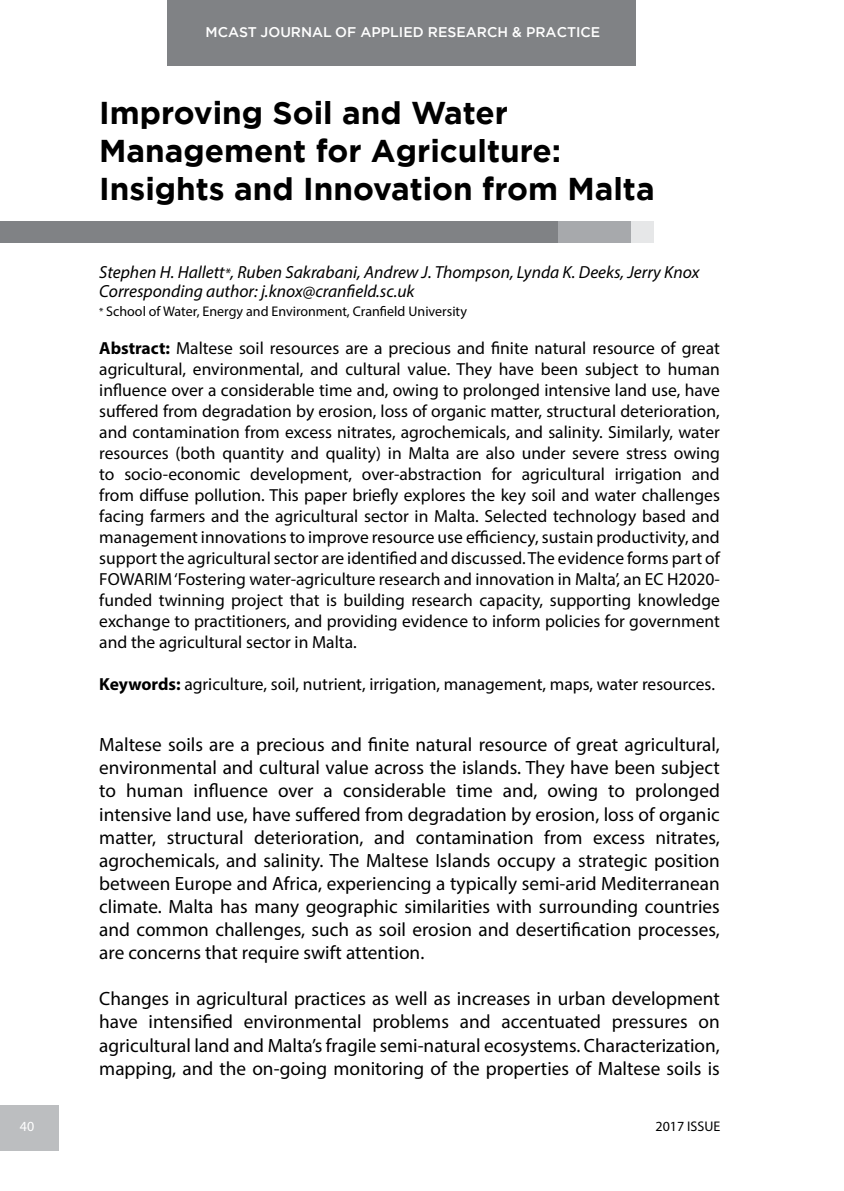
<style>
.page{position:relative;width:844px;height:1191px;background:#fff}
.page>*{position:absolute;margin:0;border:0;box-sizing:border-box;transform-origin:0 0}
.t1{font:700 31.5px/37.8px "Gotham";color:#000}
.t2{font:19.25px/23.1px "Myriad Pro";color:#000;text-align:justify}
.t3{font:17.5px/21px "Myriad Pro";color:#000;text-align:justify}
.t4{font:italic 17.5px/19.2px "Myriad Pro";color:#000}
.t5{font:14px "Myriad Pro";color:#000}
.t6{font:500 14px "Gotham";color:#fff}
.t7{font:14px "Myriad Pro";color:#fff}
.s1{font-size:14px}
.s2{font-size:10.5px}
.s3{font-weight:700}
</style>
<div class="page">
<div style="left:167px;top:0;width:468px;height:65px;background:#808285"></div>
<div style="left:0;top:1105px;width:59px;height:46px;background:#bcbec0"></div>
<div style="left:0;top:222px;width:653px;height:21px;background:#808285"></div>
<div style="left:628px;top:222px;width:25px;height:21px;background:#e6e7e8"></div>
<div style="left:557px;top:222px;width:73px;height:21px;background:#a7a9ac"></div>
<p class="t6" style="left:205px;top:23px;width:396px">MCAST JOURNAL OF APPLIED RESEARCH &amp; PRACTICE</p>
<h1 class="t1" style="left:99px;top:94px;width:556px">Improving Soil and Water<br>Management for Agriculture:<br>Insights and Innovation from Malta</h1>
<p class="t4" style="left:99px;top:262px;width:601px">Stephen H. Hallett<span class="s1">*</span>, Ruben Sakrabani, Andrew J. Thompson, Lynda K. Deeks, Jerry Knox<br>Corresponding author: j.knox@cranfield.sc.uk</p>
<p class="t5" style="left:99px;top:303px;width:369px"><span class="s2">*</span> School of Water, Energy and Environment, Cranfield University</p>
<p class="t3" style="left:99px;top:337px;width:622px"><span class="s3">Abstract:</span> Maltese soil resources are a precious and finite natural resource of great agricultural, environmental, and cultural value. They have been subject to human influence over a considerable time and, owing to prolonged intensive land use, have suffered from degradation by erosion, loss of organic matter, structural deterioration, and contamination from excess nitrates, agrochemicals, and salinity. Similarly, water resources (both quantity and quality) in Malta are also under severe stress owing to socio-economic development, over-abstraction for agricultural irrigation and from diffuse pollution. This paper briefly explores the key soil and water challenges facing farmers and the agricultural sector in Malta. Selected technology based and management innovations to improve resource use efficiency, sustain productivity, and support the agricultural sector are identified and discussed. The evidence forms part of FOWARIM ‘Fostering water-agriculture research and innovation in Malta’, an EC H2020- funded twinning project that is building research capacity, supporting knowledge exchange to practitioners, and providing evidence to inform policies for government and the agricultural sector in Malta.</p>
<p class="t3" style="left:99px;top:673px;width:617px"><span class="s3">Keywords:</span> agriculture, soil, nutrient, irrigation, management, maps, water resources.</p>
<p class="t2" style="left:99px;top:733px;width:622px">Maltese soils are a precious and finite natural resource of great agricultural, environmental and cultural value across the islands. They have been subject to human influence over a considerable time and, owing to prolonged intensive land use, have suffered from degradation by erosion, loss of organic matter, structural deterioration, and contamination from excess nitrates, agrochemicals, and salinity. The Maltese Islands occupy a strategic position between Europe and Africa, experiencing a typically semi-arid Mediterranean climate. Malta has many geographic similarities with surrounding countries and common challenges, such as soil erosion and desertification processes, are concerns that require swift attention.</p>
<p class="t2" style="left:99px;top:987px;width:622px">Changes in agricultural practices as well as increases in urban development have intensified environmental problems and accentuated pressures on agricultural land and Malta’s fragile semi-natural ecosystems. Characterization, mapping, and the on-going monitoring of the properties of Maltese soils is</p>
<p class="t7" style="left:20px;top:1117px;width:16px">40</p>
<p class="t5" style="left:655px;top:1117px;width:66px">2017 ISSUE</p>
</div>
